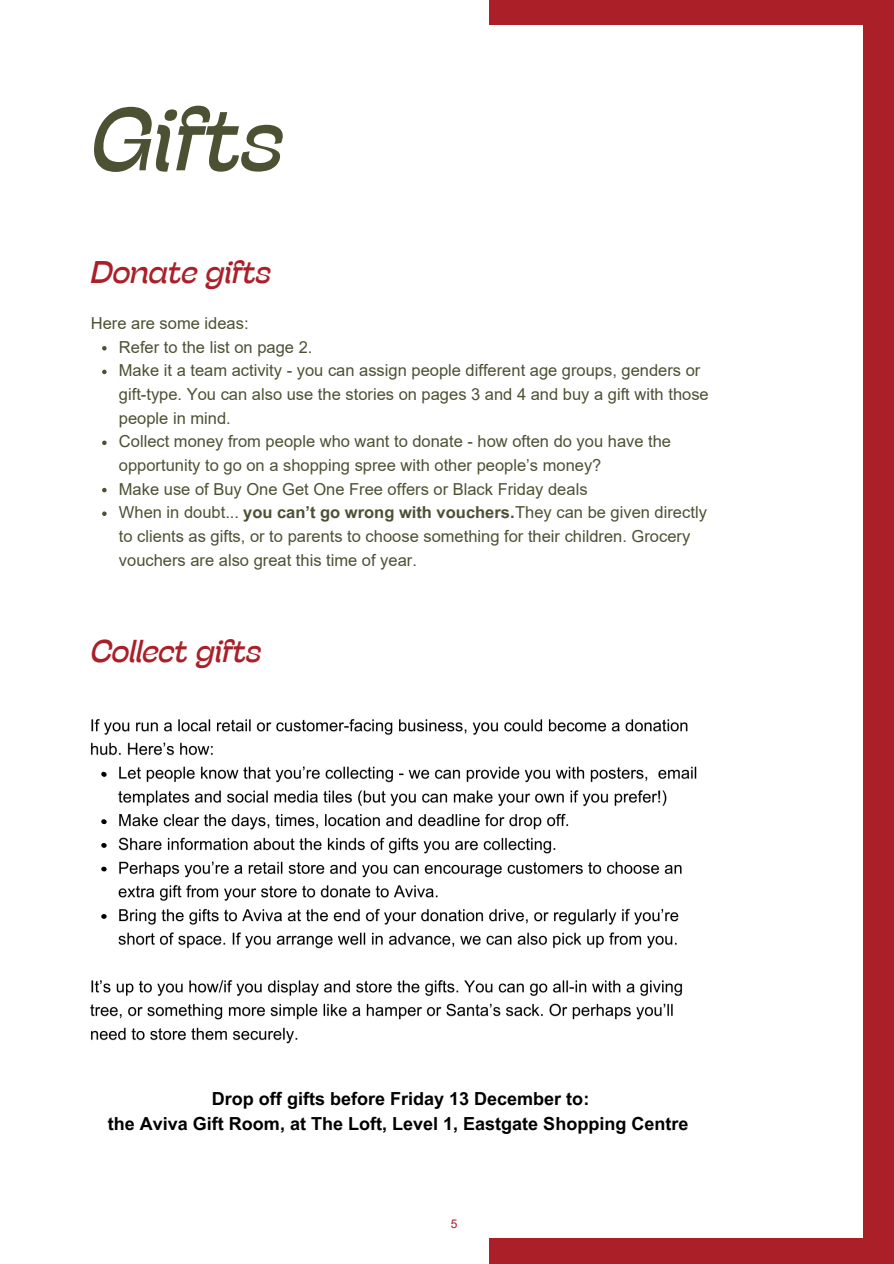
<style>
.page{position:relative;width:894px;height:1264px;background:#fff}
.page>*{position:absolute;margin:0;border:0;box-sizing:border-box;transform-origin:0 0}
.t1{font:italic 88.35px "Stinger Fit";color:#4c5134}
.t2{font:italic 31.35px "Stinger Fit";color:#aa1f28}
.t3{font:700 18px/24.8px "Arial MT Pro";color:#000;text-align:center}
.t4{font:16.5px/23.7px "Arial";color:#4c5134}
.t5{font:12px "Arial";color:#aa1f28}
.s1{font-family:"Arial MT Pro";font-weight:700}
.s2{color:#fff}
</style>
<div class="page">
<div style="left:489px;top:0;width:404px;height:1263px;background:#aa1f28"></div>
<div style="left:91px;top:25px;width:771px;height:1212px;background:#fff"></div>
<svg style="left:102px;top:346px;width:5px;height:4px"></svg>
<svg style="left:102px;top:369px;width:5px;height:5px"></svg>
<svg style="left:102px;top:440px;width:5px;height:5px"></svg>
<svg style="left:102px;top:488px;width:5px;height:4px"></svg>
<svg style="left:102px;top:511px;width:5px;height:5px"></svg>
<img style="left:90px;top:719px;width:607px;height:325px">
<p class="t1" style="left:91px;top:84px;width:195px">Gifts</p>
<p class="t2" style="left:91px;top:252px;width:182px">Donate gifts</p>
<p class="t4" style="left:91px;top:311px;width:159px">Here are some ideas:</p>
<p class="t4" style="left:119px;top:335px;width:195px">Refer to the list on page 2.</p>
<h3 class="t4" style="left:119px;top:359px;width:591px">Make it a team activity - you can assign people different age groups, genders or gift-type. You can also use the stories on pages 3 and 4 and buy a gift with those people in mind.</h3>
<p class="t4" style="left:119px;top:430px;width:553px">Collect money from people who want to donate - how often do you have the opportunity to go on a shopping spree with other people’s money?</p>
<h1 class="t4" style="left:119px;top:477px;width:470px">Make use of Buy One Get One Free offers or Black Friday deals</h1>
<h3 class="t4" style="left:119px;top:500px;width:589px">When in doubt... <span class="s1">you can’t go wrong with vouchers.</span>They can be given directly</h3>
<h3 class="t4" style="left:119px;top:500px;width:572px;text-indent:156px"><span class="s2">can’t go wrong with vouchers.<br></span>to clients as gifts, or to parents to choose something for their children. Grocery</h3>
<h2 class="t4" style="left:119px;top:548px;width:299px">vouchers are also great this time of year.</h2>
<p class="t2" style="left:91px;top:631px;width:172px">Collect gifts</p>
<h2 class="t3" style="left:108px;top:1088px;width:582px">Drop off gifts before Friday 13 December to:<br>the Aviva Gift Room, at The Loft, Level 1, Eastgate Shopping Centre</h2>
<p class="t5" style="left:451px;top:1216px;width:8px">5</p>
</div>
